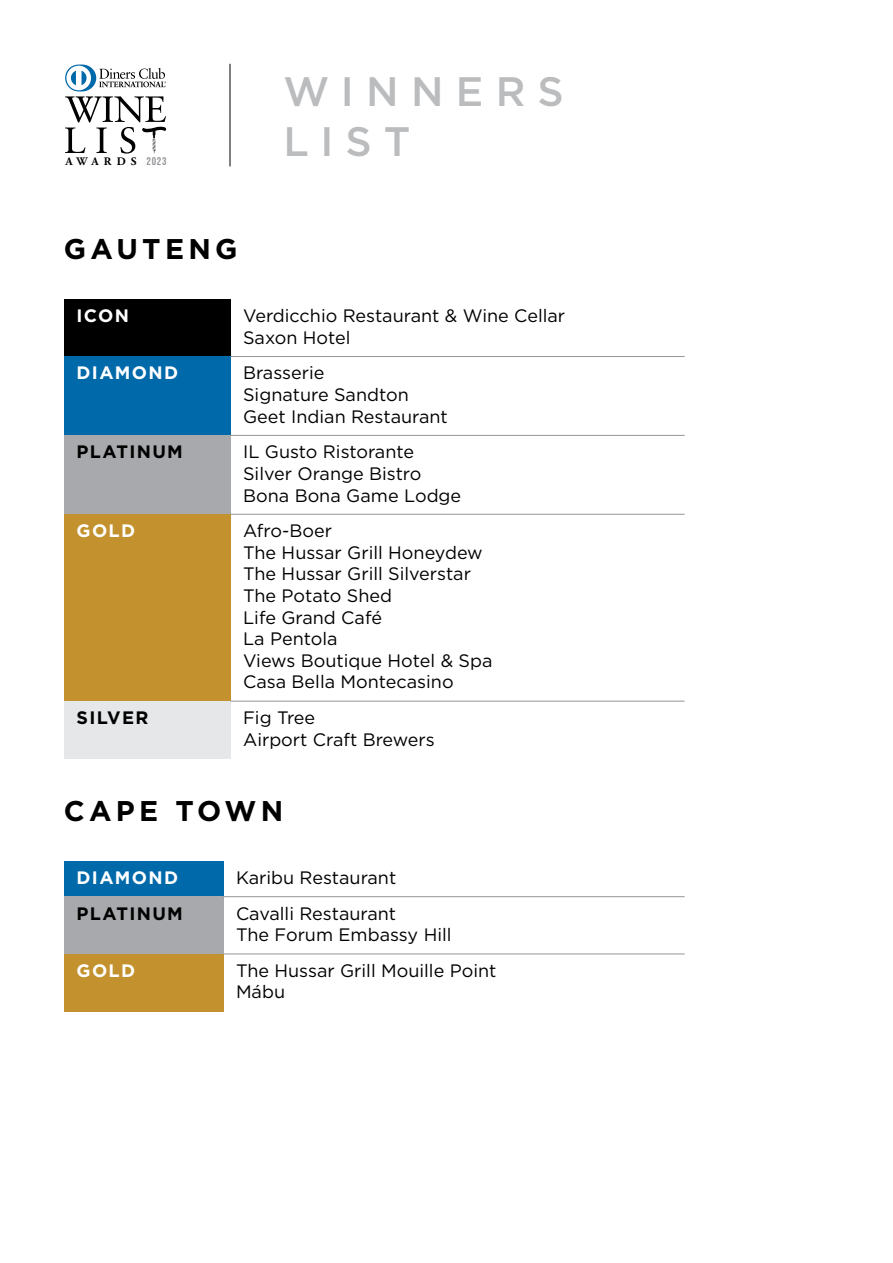
<style>
.page{position:relative;width:893px;height:1263px;background:#fff}
.page>*{position:absolute;margin:0;border:0;box-sizing:border-box;transform-origin:0 0}
.t1{font:500 41.1px/49.3px "Gotham";letter-spacing:.295em;color:#babcbe}
.t2{font:700 28.5px "Gotham";letter-spacing:.15em;color:#000}
.t3{font:18px/21.6px "Gotham";color:#000}
.t4{font:700 18px "Gotham";letter-spacing:.075em;color:#fff}
.t5{font:700 18px "Gotham";letter-spacing:.075em;color:#000}
.t6{font:700 11.55px "Adobe Garamond Pro";letter-spacing:.45em;color:#000}
.s1{font-family:"Bebas Neue";font-size:11.1px;color:#939598}
</style>
<div class="page">
<svg style="left:65px;top:65px;width:101px;height:89px"></svg>
<hr style="left:230px;top:64px;width:1px;height:102px;background:#000">
<div style="left:64px;top:299px;width:166px;height:57px;background:#000"></div>
<div style="left:64px;top:356px;width:166px;height:79px;background:#0069aa"></div>
<div style="left:64px;top:435px;width:166px;height:79px;background:#a7a9ac"></div>
<div style="left:64px;top:514px;width:166px;height:187px;background:#c3922e"></div>
<div style="left:64px;top:701px;width:166px;height:57px;background:#e6e7e8"></div>
<hr style="left:230px;top:435px;width:455px;height:1px;background:#939598">
<hr style="left:230px;top:514px;width:455px;height:1px;background:#939598">
<hr style="left:230px;top:701px;width:455px;height:1px;background:#939598">
<hr style="left:230px;top:356px;width:455px;height:1px;background:#939598">
<div style="left:64px;top:861px;width:159px;height:36px;background:#0069aa"></div>
<div style="left:64px;top:897px;width:159px;height:57px;background:#a7a9ac"></div>
<div style="left:64px;top:954px;width:159px;height:57px;background:#c3922e"></div>
<hr style="left:223px;top:896px;width:462px;height:1px;background:#939598">
<hr style="left:223px;top:953px;width:462px;height:1px;background:#939598">
<p class="t6" style="left:65px;top:155px;width:103px">AWARDS <span class="s1">2023</span></p>
<h2 class="t2" style="left:64px;top:230px;width:175px">GAUTENG</h2>
<h1 class="t1" style="left:283px;top:67px;width:282px">WINNERS<br>LIST</h1>
<p class="t4" style="left:77px;top:304px;width:54px">ICON</p>
<p class="t3" style="left:243px;top:305px;width:324px">Verdicchio Restaurant &amp; Wine Cellar<br>Saxon Hotel</p>
<p class="t4" style="left:77px;top:361px;width:103px">DIAMOND</p>
<p class="t3" style="left:243px;top:362px;width:206px">Brasserie<br>Signature Sandton<br>Geet Indian Restaurant</p>
<p class="t5" style="left:77px;top:440px;width:108px">PLATINUM</p>
<p class="t3" style="left:243px;top:441px;width:220px">IL Gusto Ristorante<br>Silver Orange Bistro<br>Bona Bona Game Lodge</p>
<p class="t4" style="left:77px;top:519px;width:60px">GOLD</p>
<p class="t3" style="left:243px;top:520px;width:251px">Afro-Boer<br>The Hussar Grill Honeydew<br>The Hussar Grill Silverstar<br>The Potato Shed<br>Life Grand Café<br>La Pentola<br>Views Boutique Hotel &amp; Spa<br>Casa Bella Montecasino</p>
<p class="t5" style="left:77px;top:706px;width:73px">SILVER</p>
<p class="t3" style="left:243px;top:706px;width:193px">Fig Tree<br>Airport Craft Brewers</p>
<h2 class="t2" style="left:64px;top:792px;width:221px">CAPE TOWN</h2>
<p class="t4" style="left:77px;top:866px;width:103px">DIAMOND</p>
<p class="t3" style="left:236px;top:866px;width:162px">Karibu Restaurant</p>
<p class="t5" style="left:77px;top:901px;width:108px">PLATINUM</p>
<p class="t3" style="left:236px;top:902px;width:217px">Cavalli Restaurant<br>The Forum Embassy Hill</p>
<p class="t4" style="left:77px;top:958px;width:60px">GOLD</p>
<p class="t3" style="left:236px;top:959px;width:262px">The Hussar Grill Mouille Point<br>Mábu</p>
</div>
